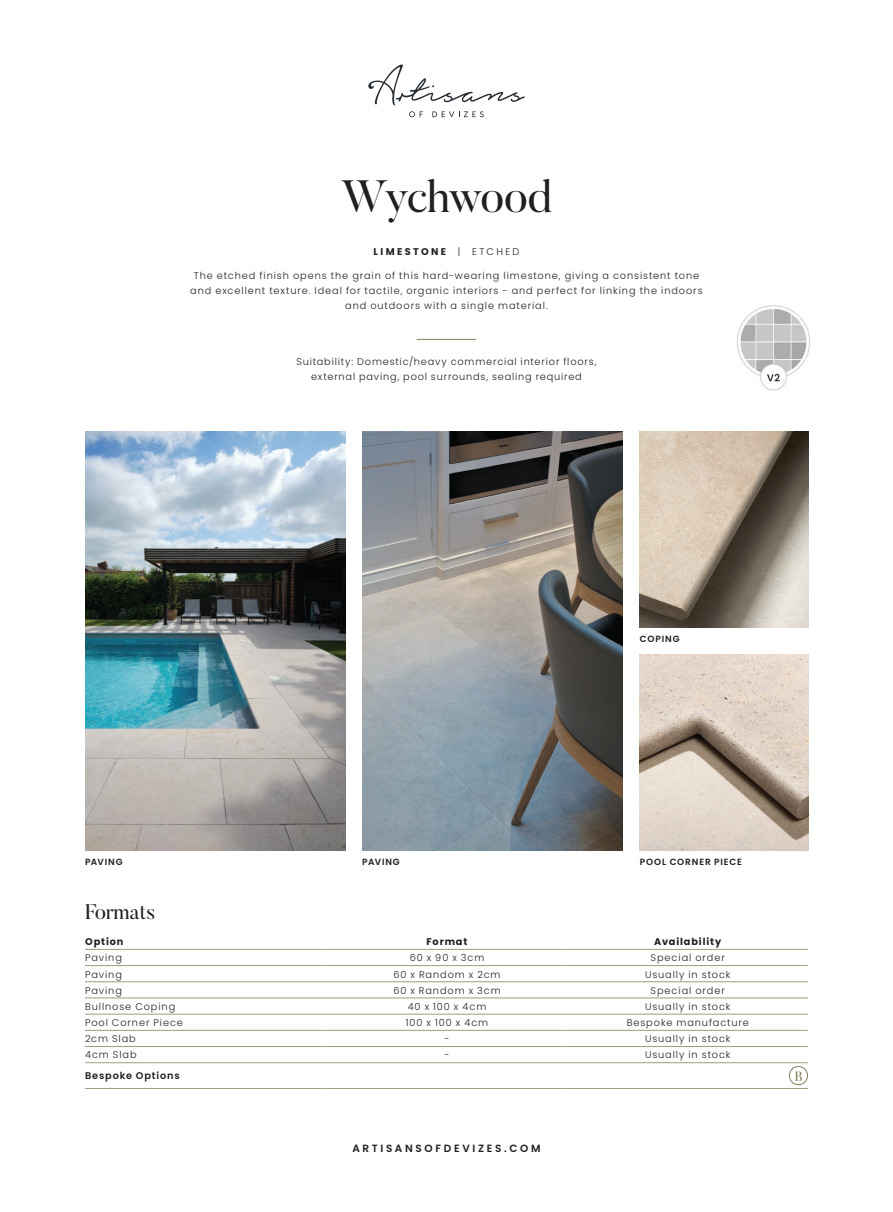
<style>
.page{position:relative;width:893px;height:1212px;background:#fff}
.page>*{position:absolute;margin:0;border:0;box-sizing:border-box;transform-origin:0 0}
.t1{font:45px "Butler";letter-spacing:-.035em;color:#231f20}
.t2{font:21px "Butler";color:#231f20}
.Body_Copy_-_Black{font:13.5px "Butler";color:#847f5c}
.t3{font:600 10.5px "Poppins";letter-spacing:.255em;color:#231f20}
.Stone___Tile_Type{font:300 9.75px/15px "Poppins";letter-spacing:.095em;color:#231f20;text-align:center}
.Stone___Tile_Type-2{font:700 9.75px "Poppins";letter-spacing:.09em;color:#231f20}
.Stone_type_new{font:700 9.75px "Poppins";letter-spacing:.245em;color:#231f20}
.Stone___Tile_Type-3{font:600 9.75px "Poppins";letter-spacing:.09em;color:#231f20}
.Labels_on_images{font:600 9px "Poppins";letter-spacing:.09em;color:#231f20}
.s1{font-weight:300}
</style>
<div class="page">
<hr style="left:417px;top:339px;width:59px;height:1px;background:#847f5c">
<hr style="left:85px;top:949px;width:241px;height:1px;background:#a09b7d">
<hr style="left:326px;top:949px;width:242px;height:1px;background:#a09b7d">
<hr style="left:568px;top:949px;width:240px;height:1px;background:#a09b7d">
<hr style="left:85px;top:965px;width:241px;height:1px;background:#a09b7d">
<hr style="left:326px;top:965px;width:242px;height:1px;background:#a09b7d">
<hr style="left:568px;top:965px;width:240px;height:1px;background:#a09b7d">
<hr style="left:85px;top:981px;width:241px;height:1px;background:#a09b7d">
<hr style="left:326px;top:981px;width:242px;height:1px;background:#a09b7d">
<hr style="left:568px;top:981px;width:240px;height:1px;background:#a09b7d">
<hr style="left:85px;top:998px;width:241px;height:1px;background:#a09b7d">
<hr style="left:326px;top:998px;width:242px;height:1px;background:#a09b7d">
<hr style="left:568px;top:998px;width:240px;height:1px;background:#a09b7d">
<hr style="left:85px;top:1088px;width:241px;height:1px;background:#a09b7d">
<hr style="left:326px;top:1088px;width:242px;height:1px;background:#a09b7d">
<hr style="left:85px;top:1014px;width:241px;height:1px;background:#a09b7d">
<hr style="left:326px;top:1014px;width:242px;height:1px;background:#a09b7d">
<hr style="left:568px;top:1014px;width:240px;height:1px;background:#a09b7d">
<hr style="left:85px;top:1030px;width:241px;height:1px;background:#a09b7d">
<hr style="left:326px;top:1030px;width:242px;height:1px;background:#a09b7d">
<hr style="left:568px;top:1030px;width:240px;height:1px;background:#a09b7d">
<hr style="left:85px;top:1046px;width:241px;height:1px;background:#a09b7d">
<hr style="left:326px;top:1046px;width:242px;height:1px;background:#a09b7d">
<hr style="left:568px;top:1046px;width:240px;height:1px;background:#a09b7d">
<hr style="left:85px;top:1062px;width:241px;height:1px;background:#a09b7d">
<hr style="left:326px;top:1062px;width:242px;height:1px;background:#a09b7d">
<hr style="left:568px;top:1062px;width:240px;height:1px;background:#a09b7d">
<hr style="left:568px;top:1088px;width:240px;height:1px;background:#a09b7d">
<div style="left:789px;top:1066px;width:19px;height:19px;border:1px solid #847f5c;border-radius:50%"></div>
<img style="left:737px;top:305px;width:73px;height:86px">
<img style="left:362px;top:432px;width:261px;height:418px">
<img style="left:640px;top:432px;width:168px;height:195px">
<img style="left:640px;top:655px;width:168px;height:195px">
<img style="left:85px;top:432px;width:260px;height:418px">
<svg style="left:409px;top:111px;width:14px;height:6px"></svg>
<svg style="left:432px;top:111px;width:52px;height:6px"></svg>
<svg style="left:368px;top:65px;width:157px;height:40px"></svg>
<p class="t1" style="left:341px;top:168px;width:213px">Wychwood</p>
<p class="Stone_type_new" style="left:373px;top:246px;width:148px">LIMESTONE <span class="s1">| ETCHED</span></p>
<p class="Stone___Tile_Type" style="left:190px;top:268px;width:514px">The etched finish opens the grain of this hard-wearing limestone, giving a consistent tone and excellent texture. Ideal for tactile, organic interiors - and perfect for linking the indoors and outdoors with a single material.</p>
<p class="Stone___Tile_Type" style="left:296px;top:354px;width:302px">Suitability: Domestic/heavy commercial interior floors, external paving, pool surrounds, sealing required</p>
<p class="Labels_on_images" style="left:640px;top:633px;width:41px">COPING</p>
<p class="Labels_on_images" style="left:85px;top:856px;width:39px">PAVING</p>
<p class="Labels_on_images" style="left:640px;top:856px;width:103px">POOL CORNER PIECE</p>
<p class="Labels_on_images" style="left:362px;top:856px;width:39px">PAVING</p>
<p class="t2" style="left:85px;top:899px;width:72px">Formats</p>
<p class="Stone___Tile_Type-2" style="left:85px;top:936px;width:40px">Option</p>
<p class="Stone___Tile_Type-2" style="left:427px;top:936px;width:42px">Format</p>
<p class="Stone___Tile_Type-2" style="left:654px;top:936px;width:69px">Availability</p>
<p class="Stone___Tile_Type" style="left:85px;top:950px;width:38px">Paving</p>
<p class="Stone___Tile_Type" style="left:410px;top:950px;width:76px">60 x 90 x 3cm</p>
<p class="Stone___Tile_Type" style="left:651px;top:950px;width:76px">Special order</p>
<p class="Stone___Tile_Type" style="left:85px;top:967px;width:38px">Paving</p>
<p class="Stone___Tile_Type" style="left:393px;top:967px;width:108px">60 x Random x 2cm</p>
<p class="Stone___Tile_Type" style="left:645px;top:967px;width:87px">Usually in stock</p>
<p class="Stone___Tile_Type" style="left:85px;top:983px;width:38px">Paving</p>
<p class="Stone___Tile_Type" style="left:393px;top:983px;width:109px">60 x Random x 3cm</p>
<p class="Stone___Tile_Type" style="left:651px;top:983px;width:76px">Special order</p>
<p class="Stone___Tile_Type" style="left:85px;top:999px;width:92px">Bullnose Coping</p>
<p class="Stone___Tile_Type" style="left:408px;top:999px;width:80px">40 x 100 x 4cm</p>
<p class="Stone___Tile_Type" style="left:645px;top:999px;width:87px">Usually in stock</p>
<p class="Stone___Tile_Type" style="left:85px;top:1015px;width:99px">Pool Corner Piece</p>
<p class="Stone___Tile_Type" style="left:406px;top:1015px;width:84px">100 x 100 x 4cm</p>
<p class="Stone___Tile_Type" style="left:627px;top:1015px;width:124px">Bespoke manufacture</p>
<p class="Stone___Tile_Type" style="left:85px;top:1031px;width:52px">2cm Slab</p>
<p class="Stone___Tile_Type" style="left:444px;top:1031px;width:7px">-</p>
<p class="Stone___Tile_Type" style="left:645px;top:1031px;width:87px">Usually in stock</p>
<p class="Stone___Tile_Type" style="left:85px;top:1047px;width:53px">4cm Slab</p>
<p class="Stone___Tile_Type" style="left:444px;top:1047px;width:7px">-</p>
<p class="Stone___Tile_Type" style="left:645px;top:1047px;width:87px">Usually in stock</p>
<p class="Stone___Tile_Type-3" style="left:85px;top:1070px;width:96px">Bespoke Options</p>
<p class="Body_Copy_-_Black" style="left:795px;top:1067px;width:10px">B</p>
<p class="t3" style="left:352px;top:1143px;width:190px">ARTISANSOFDEVIZES.COM</p>
</div>
